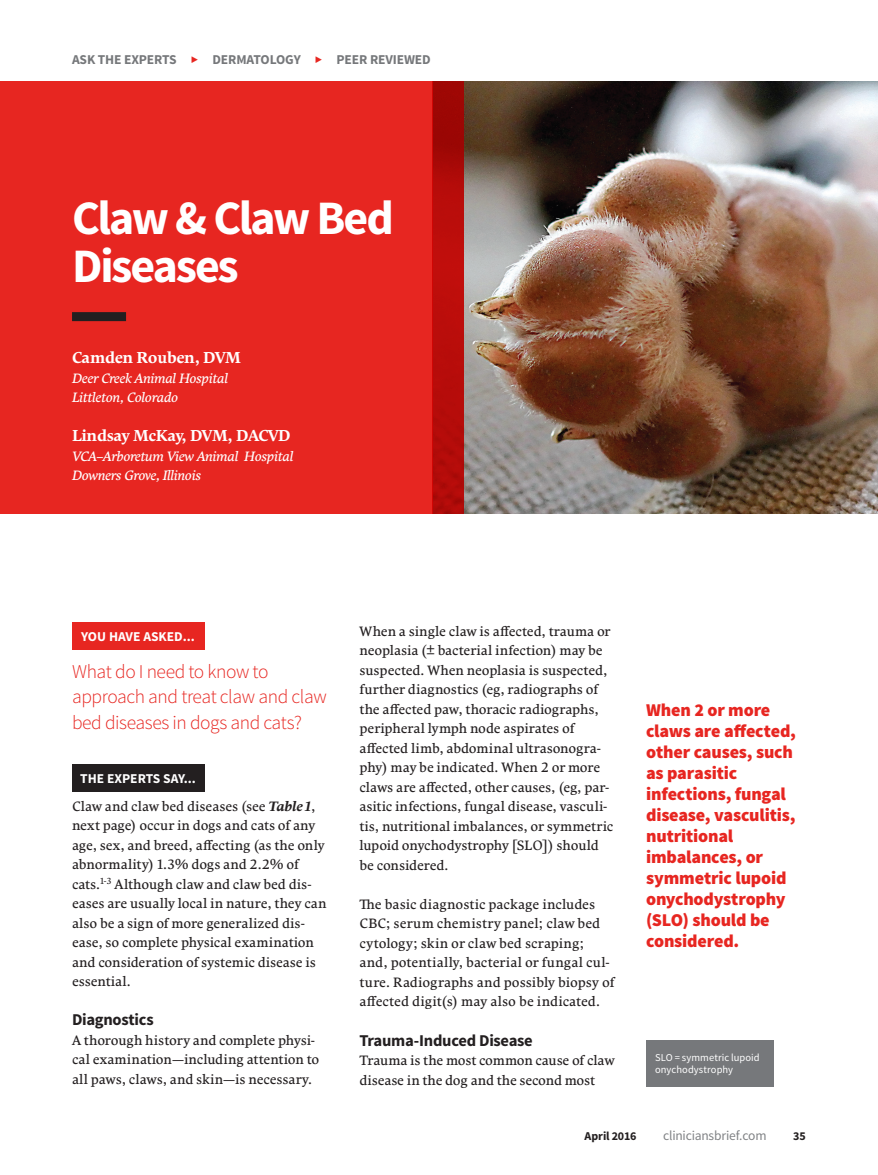
<style>
.page{position:relative;width:878px;height:1175px;background:#fff}
.page>*{position:absolute;margin:0;border:0;box-sizing:border-box;transform-origin:0 0}
.t1{font:700 48px/48px "Source Sans Pro";letter-spacing:-.05em;color:#fff}
.t2{font:300 19.5px/25.5px "Source Sans Pro";letter-spacing:-.02em;color:#e72621}
.t3{font:900 18px/21px "Source Sans Pro";letter-spacing:-.01em;color:#e72621}
.t4{font:700 16.5px "Source Sans Pro";letter-spacing:-.02em;color:#231f20}
.t5{font:700 15.75px "Comenia Serif Pro";letter-spacing:-.02em;color:#fff}
.t6{font:13.5px/19.5px "Comenia Serif Pro";color:#231f20}
.t7{font:italic 13.5px/19.5px "Comenia Serif Pro";letter-spacing:-.02em;color:#fff}
.t8{font:700 13.5px "Source Sans Pro";letter-spacing:-.01em;color:#76787b}
.t9{font:700 13.5px "Source Sans Pro";color:#fff}
.t10{font:13.5px "Source Sans Pro";letter-spacing:-.015em;color:#808285}
.t11{font:700 12px "Source Sans Pro";letter-spacing:-.005em;color:#231f20}
.t12{font:10.5px/12px "Source Sans Pro";letter-spacing:.005em;color:#fff}
.s1{font-weight:700;font-style:italic}
</style>
<div class="page">
<div style="left:646px;top:1040px;width:127px;height:46px;background:#76787b"></div>
<img style="left:464px;top:81px;width:414px;height:432px">
<div style="left:0;top:81px;width:432px;height:432px;background:#e72621"></div>
<div style="left:72px;top:312px;width:54px;height:9px;background:#231f20"></div>
<div style="left:72px;top:622px;width:132px;height:28px;background:#e72621"></div>
<div style="left:72px;top:764px;width:132px;height:27px;background:#231f20"></div>
<svg style="left:432px;top:81px;width:32px;height:432px;fill:#b60c0a"></svg>
<p class="t8" style="left:72px;top:51px;width:106px">ASK THE EXPERTS</p>
<p class="t8" style="left:212px;top:51px;width:90px">DERMATOLOGY</p>
<p class="t8" style="left:336px;top:51px;width:96px">PEER REVIEWED</p>
<h1 class="t1" style="left:72px;top:196px;width:323px">Claw &amp; Claw Bed<br>Diseases</h1>
<p class="t5" style="left:72px;top:346px;width:170px">Camden Rouben, DVM</p>
<p class="t7" style="left:72px;top:368px;width:157px">Deer Creek Animal Hospital<br>Littleton, Colorado</p>
<p class="t5" style="left:72px;top:424px;width:220px">Lindsay McKay, DVM, DACVD</p>
<p class="t7" style="left:72px;top:446px;width:223px">VCA–Arboretum View Animal Hospital<br>Downers Grove, Illinois</p>
<p class="t9" style="left:81px;top:628px;width:115px">YOU HAVE ASKED...</p>
<h2 class="t2" style="left:72px;top:658px;width:256px">What do I need to know to approach and treat claw and claw bed diseases in dogs and cats?</h2>
<p class="t9" style="left:80px;top:769px;width:117px">THE EXPERTS SAY...</p>
<p class="t6" style="left:72px;top:796px;width:256px">Claw and claw bed diseases (see <span class="s1">Table 1</span>, next page) occur in dogs and cats of any age, sex, and breed, affecting (as the only abnormality) 1.3% dogs and 2.2% of cats.<sup>1-3</sup> Although claw and claw bed dis&shy;eases are usually local in nature, they can also be a sign of more generalized dis&shy;ease, so complete physical examination and consideration of systemic disease is essential.</p>
<p class="t4" style="left:72px;top:1009px;width:83px">Diagnostics</p>
<p class="t6" style="left:72px;top:1030px;width:249px">A thorough history and complete physi&shy;cal examination—including attention to all paws, claws, and skin—is necessary.</p>
<p class="t6" style="left:359px;top:621px;width:255px">When a single claw is affected, trauma or neoplasia (± bacterial infection) may be suspected. When neoplasia is suspected, further diagnostics (eg, radiographs of the affected paw, thoracic radiographs, peripheral lymph node aspirates of affected limb, abdominal ultrasonogra&shy;phy) may be indicated. When 2 or more claws are affected, other causes, (eg, par&shy;asitic infections, fungal disease, vasculi&shy;tis, nutritional imbalances, or symmetric lupoid onychodystrophy [SLO]) should be considered.</p>
<p class="t6" style="left:359px;top:894px;width:256px">The basic diagnostic package includes CBC; serum chemistry panel; claw bed cytology; skin or claw bed scraping; and, potentially, bacterial or fungal cul&shy;ture. Radiographs and possibly biopsy of affected digit(s) may also be indicated.</p>
<p class="t4" style="left:359px;top:1029px;width:175px">Trauma-Induced Disease</p>
<p class="t6" style="left:359px;top:1050px;width:257px">Trauma is the most common cause of claw disease in the dog and the second most</p>
<h3 class="t3" style="left:646px;top:700px;width:151px">When 2 or more claws are affected, other causes, such as parasitic infections, fungal disease, vasculitis, nutritional imbalances, or symmetric lupoid onychodystrophy (SLO) should be considered.</h3>
<p class="t12" style="left:655px;top:1051px;width:106px">SLO = symmetric lupoid onychodystrophy</p>
<p class="t11" style="left:584px;top:1128px;width:53px">April 2016</p>
<p class="t10" style="left:663px;top:1127px;width:105px">cliniciansbrief.com</p>
<p class="t11" style="left:793px;top:1128px;width:14px">35</p>
</div>
